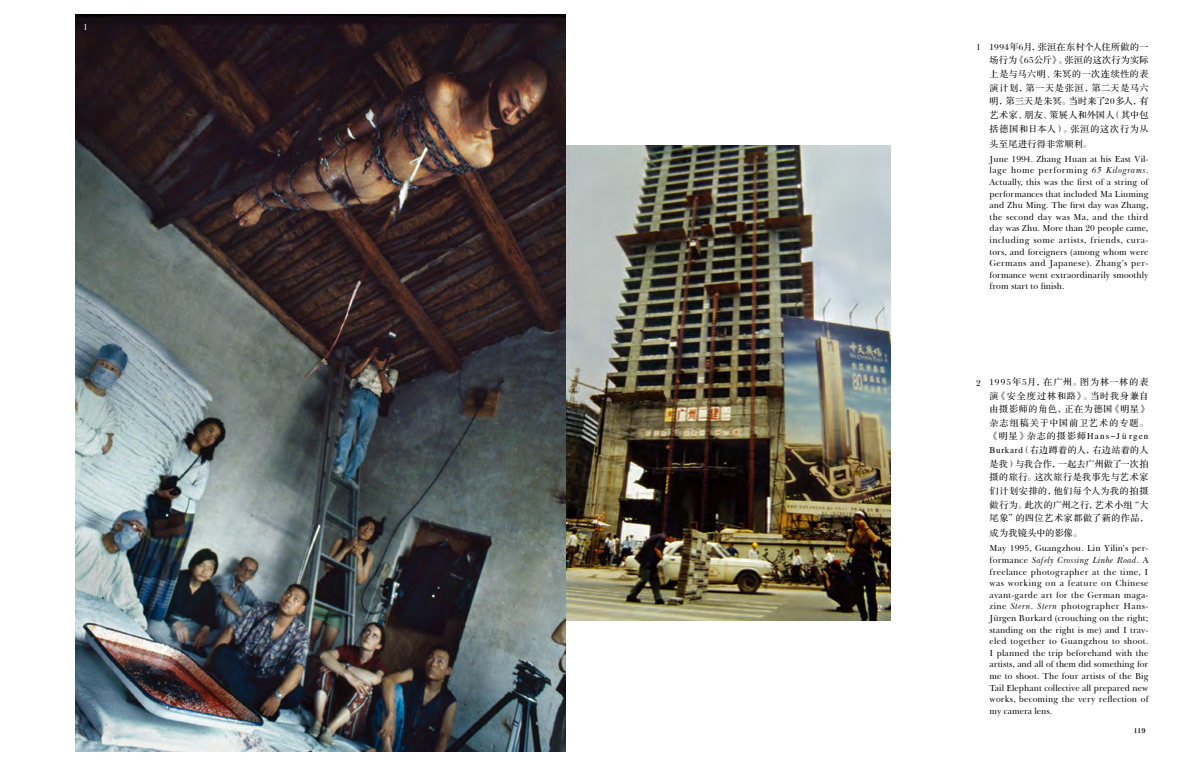
<style>
.page{position:relative;width:1191px;height:766px;background:#fff}
.page>*{position:absolute;margin:0;border:0;box-sizing:border-box;transform-origin:0 0}
.t1{font:9px/13.6px "FZS3 JW GB1 0";letter-spacing:.055em;color:#000;text-align:justify}
.t2{font:9px "FZS3 JW GB1 0";letter-spacing:.03em;color:#000}
.t3{font:8.9px/11.6px "Baskerville BT";letter-spacing:.005em;color:#000;text-align:justify;scale:.96 1}
.t4{font:8.9px "Baskerville BT";color:#fff;scale:.96 1}
.t5{font:7px "Everafter";color:#000}
.s1{font-style:italic}
</style>
<div class="page">
<img style="left:566px;top:145px;width:324px;height:475px">
<img style="left:75px;top:14px;width:491px;height:737px">
<p class="t4" style="left:83px;top:21px;width:6px">1</p>
<p class="t4" style="left:877px;top:602px;width:6px">2</p>
<p class="t3" style="left:976px;top:42px;width:6px">1</p>
<p class="t1" style="left:989px;top:40px;width:160px">1994年6月，张洹在东村个人住所做的一场行为《65公斤》。张洹的这次行为实际上是与马六明、朱冥的一次连续性的表演计划，第一天是张洹，第二天是马六明，第三天是朱冥。当时来了20多人，有艺术家、朋友、策展人和外国人（其中包括德国和日本人）。张洹的这次行为从</p>
<p class="t2" style="left:989px;top:139px;width:104px">头至尾进行得非常顺利。</p>
<p class="t3" style="left:989px;top:153px;width:167px">June 1994. Zhang Huan at his East Vil&shy;lage home performing <span class="s1">65 Kilograms</span>.<br>Actually, this was the first of a string of performances that included Ma Liuming and Zhu Ming. The first day was Zhang, the second day was Ma, and the third day was Zhu. More than 20 people came, including some artists, friends, cura&shy;tors, and foreigners (among whom were Germans and Japanese). Zhang’s per&shy;formance went extraordinarily smoothly from start to finish.</p>
<p class="t3" style="left:976px;top:377px;width:6px">2</p>
<p class="t1" style="left:989px;top:375px;width:160px">1995年5月，在广州。图为林一林的表演《安全度过林和路》。当时我身兼自由摄影师的角色，正在为德国《明星》杂志组稿关于中国前卫艺术的专题。《明星》杂志的摄影师Hans-Jürgen Burkard（右边蹲着的人，右边站着的人是我）与我合作，一起去广州做了一次拍摄的旅行。这次旅行是我事先与艺术家们计划安排的，他们每个人为我的拍摄做行为。此次的广州之行，艺术小组“大尾象”的四位艺术家都做了新的作品，</p>
<p class="t2" style="left:989px;top:528px;width:94px">成为我镜头中的影像。</p>
<p class="t3" style="left:989px;top:542px;width:167px">May 1995, Guangzhou. Lin Yilin’s per&shy;formance <span class="s1">Safely Crossing Linhe Road</span>. A freelance photographer at the time, I was working on a feature on Chinese avant-garde art for the German maga&shy;zine <span class="s1">Stern</span>. <span class="s1">Stern</span> photographer Hans-Jürgen Burkard (crouching on the right; standing on the right is me) and I trav&shy;eled together to Guangzhou to shoot.<br>I planned the trip beforehand with the artists, and all of them did something for me to shoot. The four artists of the Big Tail Elephant collective all prepared new works, becoming the very reflection of my camera lens.</p>
<p class="t5" style="left:1134px;top:726px;width:13px">119</p>
</div>
